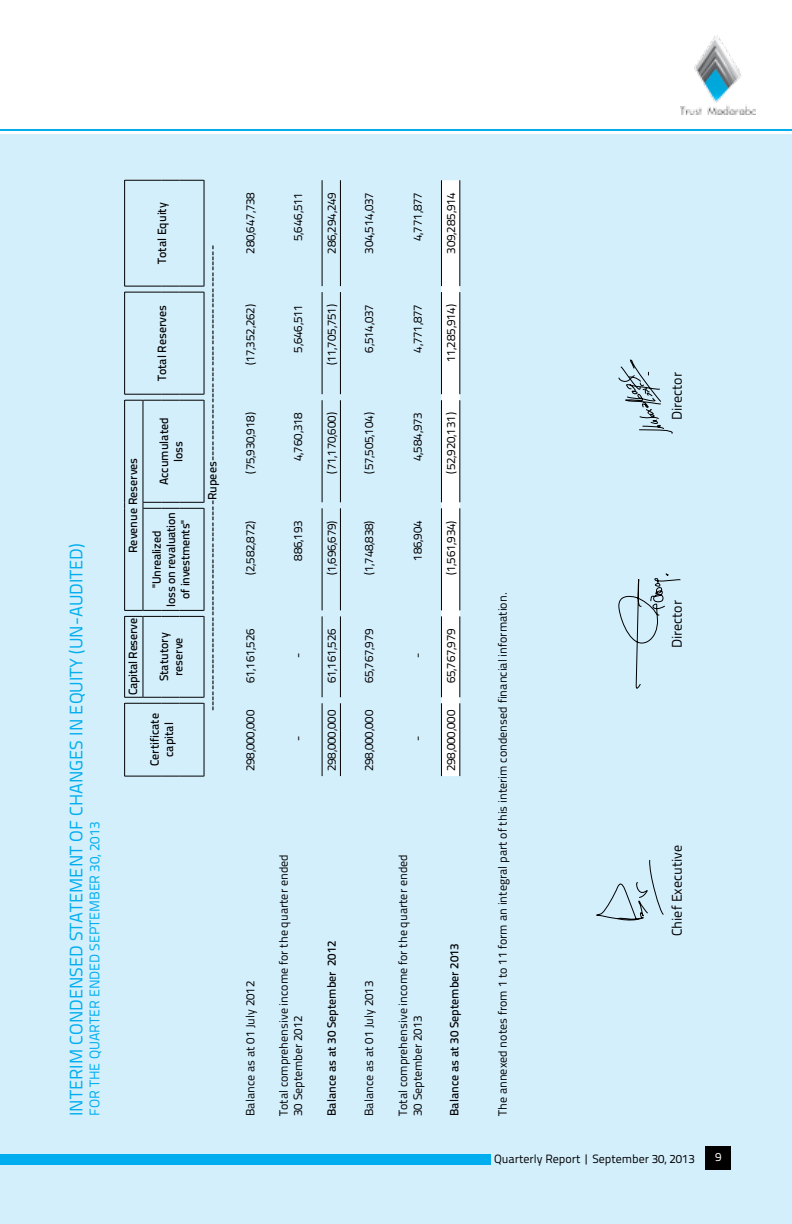
<style>
.page{position:relative;width:792px;height:1224px;background:#fff}
.page>*{position:absolute;margin:0;border:0;box-sizing:border-box;transform-origin:0 0}
.t1{font:18px "Titillium Text 25 L 400 wt";color:#00aeef}
.t2{font:14px "Titillium Text 25 L 400 wt";color:#00aeef}
.t3{font:14px "Titillium Text 25 L 400 wt";color:#000}
.t4{font:12px/14.4px "Titillium Text 25 L 400 wt";color:#000}
.t5{font:12px/14.4px "Titillium Text 25 L 600 wt";color:#000;text-align:center}
.t6{font:12px/14.4px "Titillium Text 25 L 600 wt";letter-spacing:-.02em;color:#000;text-align:center}
.t7{font:12px "Titillium Text 25 L 400 wt";color:#fff}
</style>
<div class="page">
<div style="left:0;top:134px;width:792px;height:1090px;background:#d4effc"></div>
<hr style="left:0;top:129px;width:792px;height:2px;background:#00aeef">
<img style="left:680px;top:35px;width:76px;height:79px">
<div style="left:706px;top:1146px;width:25px;height:24px;background:#000"></div>
<div style="left:0;top:1154px;width:491px;height:11px;background:#00aeef"></div>
<div style="left:441px;top:180px;width:19px;height:596px;background:#fff"></div>
<hr style="left:124px;top:703px;width:1px;height:73px;background:#000">
<svg style="left:125px;top:776px;width:79px;height:1px"></svg>
<hr style="left:124px;top:616px;width:1px;height:82px;background:#000">
<hr style="left:143px;top:616px;width:1px;height:82px;background:#000">
<svg style="left:125px;top:697px;width:79px;height:7px"></svg>
<hr style="left:124px;top:508px;width:1px;height:103px;background:#000">
<hr style="left:124px;top:400px;width:1px;height:102px;background:#000">
<hr style="left:143px;top:508px;width:1px;height:103px;background:#000">
<svg style="left:125px;top:610px;width:79px;height:7px"></svg>
<hr style="left:143px;top:400px;width:1px;height:102px;background:#000">
<svg style="left:143px;top:502px;width:61px;height:7px"></svg>
<hr style="left:124px;top:292px;width:1px;height:102px;background:#000">
<svg style="left:125px;top:394px;width:79px;height:7px"></svg>
<hr style="left:124px;top:180px;width:1px;height:106px;background:#000">
<svg style="left:125px;top:286px;width:79px;height:7px"></svg>
<svg style="left:125px;top:180px;width:79px;height:1px"></svg>
<hr style="left:322px;top:703px;width:1px;height:73px;background:#000">
<hr style="left:322px;top:616px;width:1px;height:81px;background:#000">
<hr style="left:322px;top:508px;width:1px;height:102px;background:#000">
<hr style="left:322px;top:400px;width:1px;height:102px;background:#000">
<hr style="left:322px;top:292px;width:1px;height:102px;background:#000">
<hr style="left:322px;top:180px;width:1px;height:106px;background:#000">
<hr style="left:441px;top:180px;width:1px;height:106px;background:#000">
<hr style="left:441px;top:292px;width:1px;height:102px;background:#000">
<hr style="left:441px;top:400px;width:1px;height:102px;background:#000">
<hr style="left:441px;top:508px;width:1px;height:102px;background:#000">
<hr style="left:441px;top:616px;width:1px;height:81px;background:#000">
<hr style="left:441px;top:703px;width:1px;height:73px;background:#000">
<hr style="left:204px;top:703px;width:1px;height:73px;background:#000">
<hr style="left:204px;top:616px;width:1px;height:82px;background:#000">
<hr style="left:204px;top:508px;width:1px;height:103px;background:#000">
<hr style="left:204px;top:400px;width:1px;height:103px;background:#000">
<hr style="left:204px;top:292px;width:1px;height:102px;background:#000">
<hr style="left:204px;top:180px;width:1px;height:106px;background:#000">
<hr style="left:340px;top:703px;width:1px;height:73px;background:#000">
<hr style="left:340px;top:616px;width:1px;height:81px;background:#000">
<hr style="left:340px;top:508px;width:1px;height:102px;background:#000">
<hr style="left:340px;top:400px;width:1px;height:102px;background:#000">
<hr style="left:340px;top:292px;width:1px;height:102px;background:#000">
<hr style="left:340px;top:180px;width:1px;height:106px;background:#000">
<hr style="left:459px;top:703px;width:1px;height:73px;background:#000">
<hr style="left:459px;top:616px;width:1px;height:81px;background:#000">
<hr style="left:459px;top:508px;width:1px;height:102px;background:#000">
<hr style="left:459px;top:400px;width:1px;height:102px;background:#000">
<hr style="left:459px;top:292px;width:1px;height:102px;background:#000">
<hr style="left:459px;top:180px;width:1px;height:106px;background:#000">
<svg style="left:596px;top:859px;width:68px;height:62px"></svg>
<svg style="left:618px;top:573px;width:63px;height:116px"></svg>
<svg style="left:618px;top:359px;width:55px;height:75px"></svg>
<h1 class="t1" style="left:63px;top:1116px;width:574px;rotate:-90deg">INTERIM CONDENSED STATEMENT OF CHANGES IN EQUITY (UN-AUDITED)</h1>
<p class="t2" style="left:84px;top:1116px;width:296px;rotate:-90deg">FOR THE QUARTER EN DED SEPTEMBER 30, 2013</p>
<p class="t5" style="left:154px;top:264px;width:63px;rotate:-90deg">Total Equity</p>
<p class="t5" style="left:154px;top:381px;width:78px;rotate:-90deg">Total Reserves</p>
<p class="t5" style="left:125px;top:553px;width:97px;rotate:-90deg">Revenue Reserves</p>
<p class="t5" style="left:125px;top:695px;width:78px;rotate:-90deg">Capital Reserve</p>
<p class="t5" style="left:156px;top:485px;width:69px;rotate:-90deg">Accumulated loss</p>
<p class="t6" style="left:149px;top:607px;width:96px;rotate:-90deg">"Unrealized<br>loss on revaluation of investments"</p>
<p class="t5" style="left:156px;top:681px;width:50px;rotate:-90deg">Statutory reserve</p>
<p class="t5" style="left:147px;top:766px;width:54px;rotate:-90deg">Certificate capital</p>
<p class="t5" style="left:205px;top:711px;width:468px;rotate:-90deg">----------------------------------------Rupees-----------------------------------------</p>
<p class="t4" style="left:242px;top:254px;width:63px;rotate:-90deg">280,647,738</p>
<p class="t4" style="left:242px;top:365px;width:63px;rotate:-90deg">(17,352,262)</p>
<p class="t4" style="left:242px;top:474px;width:63px;rotate:-90deg">(75,930,918)</p>
<p class="t4" style="left:242px;top:575px;width:56px;rotate:-90deg">(2,582,872)</p>
<p class="t4" style="left:242px;top:683px;width:56px;rotate:-90deg">61,161,526</p>
<p class="t4" style="left:242px;top:771px;width:63px;rotate:-90deg">298,000,000</p>
<p class="t4" style="left:290px;top:241px;width:50px;rotate:-90deg">5,646,511</p>
<p class="t4" style="left:290px;top:353px;width:50px;rotate:-90deg">5,646,511</p>
<p class="t4" style="left:290px;top:461px;width:50px;rotate:-90deg">4,760,318</p>
<p class="t4" style="left:290px;top:561px;width:42px;rotate:-90deg">886,193</p>
<p class="t4" style="left:290px;top:658px;width:7px;rotate:-90deg">-</p>
<p class="t4" style="left:290px;top:741px;width:7px;rotate:-90deg">-</p>
<p class="t4" style="left:324px;top:254px;width:63px;rotate:-90deg">286,294,249</p>
<p class="t4" style="left:324px;top:365px;width:63px;rotate:-90deg">(11,705,751)</p>
<p class="t4" style="left:324px;top:474px;width:63px;rotate:-90deg">(71,170,600)</p>
<p class="t4" style="left:324px;top:575px;width:56px;rotate:-90deg">(1,696,679)</p>
<p class="t4" style="left:324px;top:683px;width:56px;rotate:-90deg">61,161,526</p>
<p class="t4" style="left:324px;top:771px;width:63px;rotate:-90deg">298,000,000</p>
<p class="t4" style="left:361px;top:254px;width:63px;rotate:-90deg">304,514,037</p>
<p class="t4" style="left:361px;top:353px;width:50px;rotate:-90deg">6,514,037</p>
<p class="t4" style="left:361px;top:474px;width:63px;rotate:-90deg">(57,505,104)</p>
<p class="t4" style="left:361px;top:575px;width:56px;rotate:-90deg">(1,748,838)</p>
<p class="t4" style="left:361px;top:683px;width:56px;rotate:-90deg">65,767,979</p>
<p class="t4" style="left:361px;top:771px;width:63px;rotate:-90deg">298,000,000</p>
<p class="t4" style="left:410px;top:241px;width:50px;rotate:-90deg">4,771,877</p>
<p class="t4" style="left:410px;top:353px;width:50px;rotate:-90deg">4,771,877</p>
<p class="t4" style="left:410px;top:461px;width:50px;rotate:-90deg">4,584,973</p>
<p class="t4" style="left:410px;top:561px;width:42px;rotate:-90deg">186,904</p>
<p class="t4" style="left:410px;top:658px;width:7px;rotate:-90deg">-</p>
<p class="t4" style="left:410px;top:741px;width:7px;rotate:-90deg">-</p>
<p class="t4" style="left:443px;top:254px;width:63px;rotate:-90deg">309,285,914</p>
<p class="t4" style="left:443px;top:362px;width:60px;rotate:-90deg">11,285,914)</p>
<p class="t4" style="left:443px;top:474px;width:63px;rotate:-90deg">(52,920,131)</p>
<p class="t4" style="left:443px;top:575px;width:56px;rotate:-90deg">(1,561,934)</p>
<p class="t4" style="left:443px;top:683px;width:56px;rotate:-90deg">65,767,979</p>
<p class="t4" style="left:443px;top:771px;width:63px;rotate:-90deg">298,000,000</p>
<p class="t4" style="left:242px;top:1116px;width:137px;rotate:-90deg">Balance as at 01 July 2012</p>
<p class="t4" style="left:276px;top:1116px;width:263px;rotate:-90deg">Total comprehensive income for the quarter ended<br>30 September 2012</p>
<p class="t5" style="left:324px;top:1116px;width:177px;rotate:-90deg">Balance as at 30 September 2012</p>
<p class="t4" style="left:361px;top:1116px;width:137px;rotate:-90deg">Balance as at 01 July 2013</p>
<p class="t4" style="left:395px;top:1116px;width:263px;rotate:-90deg">Total comprehensive income for the quarter ended<br>30 September 2013</p>
<p class="t5" style="left:446px;top:1116px;width:174px;rotate:-90deg">Balance as at 30 September 2013</p>
<p class="t4" style="left:495px;top:1116px;width:525px;rotate:-90deg">The annexed notes from 1 to 11 form an integral part of this interim condensed financial information.</p>
<p class="t3" style="left:666px;top:420px;width:49px;rotate:-90deg">Director</p>
<p class="t3" style="left:666px;top:648px;width:49px;rotate:-90deg">Director</p>
<p class="t3" style="left:666px;top:936px;width:93px;rotate:-90deg">Chief Executive</p>
<p class="t4" style="left:494px;top:1151px;width:202px">Quarterly Report | September 30, 2013</p>
<p class="t7" style="left:715px;top:1148px;width:8px">9</p>
</div>
